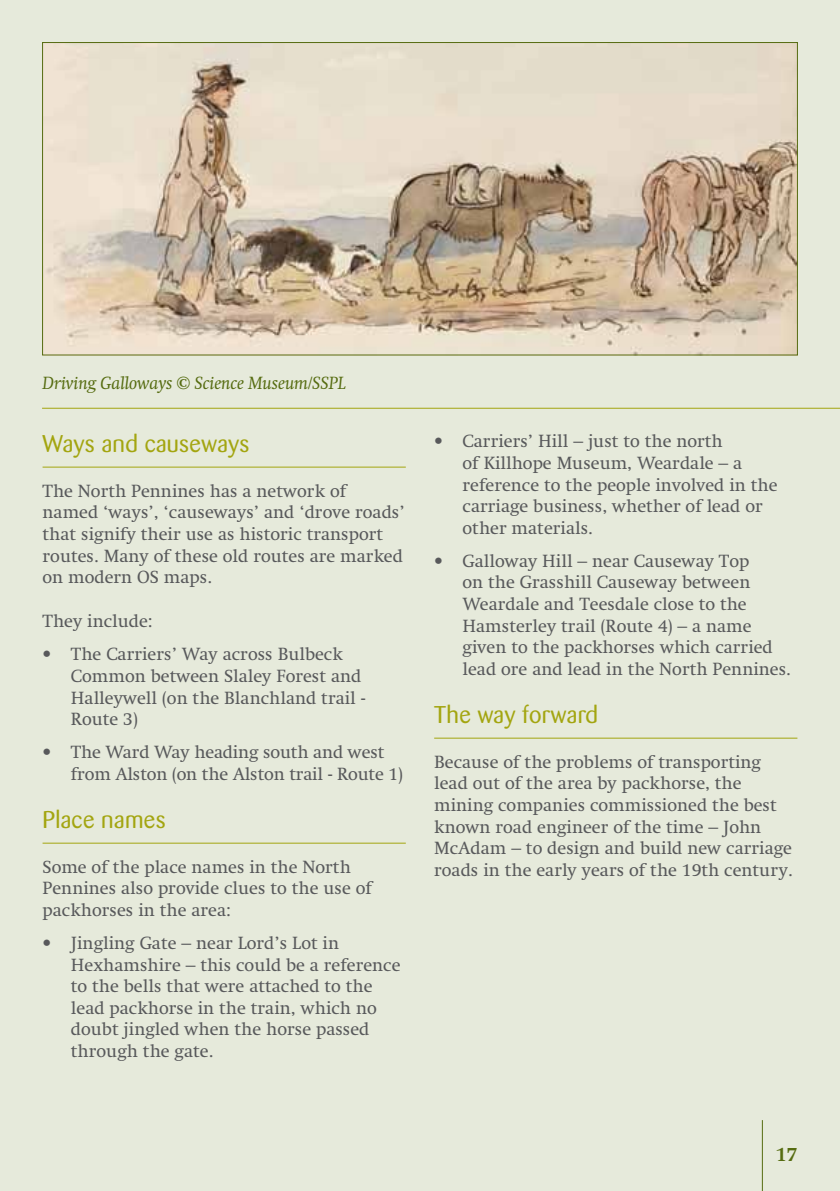
<style>
.page{position:relative;width:840px;height:1191px;background:#fff}
.page>*{position:absolute;margin:0;border:0;box-sizing:border-box;transform-origin:0 0}
.t1{font:24px "Barmeno BQ";letter-spacing:.015em;color:#a3a510}
.t2{font:700 20px "Swift LT Std";color:#566c11}
.t3{font:18px/21.6px "Swift LT Std";color:#58595b}
.t4{font:italic 18px "Swift LT Std";letter-spacing:-.01em;color:#566c11}
</style>
<div class="page">
<div style="left:0;top:0;width:839px;height:1191px;background:#e6eadb"></div>
<hr style="left:761px;top:1120px;width:1px;height:71px;background:#566c11">
<hr style="left:43px;top:466px;width:362px;height:1px;background:#a3a510">
<hr style="left:43px;top:842px;width:362px;height:1px;background:#a3a510">
<hr style="left:434px;top:737px;width:363px;height:1px;background:#a3a510">
<img style="left:44px;top:44px;width:751px;height:309px">
<hr style="left:42px;top:408px;width:797px;height:1px;background:#a3a510">
<p class="t4" style="left:43px;top:373px;width:305px">Driving Galloways © Science Museum/SSPL</p>
<h1 class="t1" style="left:43px;top:430px;width:208px">Ways and causeways</h1>
<p class="t3" style="left:43px;top:480px;width:363px">The North Pennines has a network of named ‘ways’, ‘causeways’ and ‘drove roads’ that signify their use as historic transport routes. Many of these old routes are marked on modern OS maps.</p>
<p class="t3" style="left:43px;top:611px;width:112px">They include:</p>
<p class="t3" style="left:71px;top:644px;width:296px;text-indent:-28px">• The Carriers’ Way across Bulbeck<br>Common between Slaley Forest and<br>Halleywell (on the Blanchland trail -<br>Route 3)</p>
<p class="t3" style="left:71px;top:741px;width:333px;text-indent:-28px">• The Ward Way heading south and west from Alston (on the Alston trail - Route 1)</p>
<h1 class="t1" style="left:43px;top:806px;width:125px">Place names</h1>
<p class="t3" style="left:43px;top:856px;width:331px">Some of the place names in the North<br>Pennines also provide clues to the use of packhorses in the area:</p>
<p class="t3" style="left:71px;top:932px;width:331px;text-indent:-28px">• Jingling Gate – near Lord’s Lot in Hexhamshire – this could be a reference to the bells that were attached to the lead packhorse in the train, which no doubt jingled when the horse passed through the gate.</p>
<p class="t3" style="left:462px;top:431px;width:316px;text-indent:-28px">• Carriers’ Hill – just to the north<br>of Killhope Museum, Weardale – a reference to the people involved in the carriage business, whether of lead or other materials.</p>
<p class="t3" style="left:462px;top:550px;width:330px;text-indent:-28px">• Galloway Hill – near Causeway Top<br>on the Grasshill Causeway between Weardale and Teesdale close to the Hamsterley trail (Route 4) – a name given to the packhorses which carried lead ore and lead in the North Pennines.</p>
<h1 class="t1" style="left:434px;top:701px;width:165px">The way forward</h1>
<p class="t3" style="left:434px;top:751px;width:360px">Because of the problems of transporting lead out of the area by packhorse, the mining companies commissioned the best known road engineer of the time – John McAdam – to design and build new carriage roads in the early years of the 19th century.</p>
<p class="t2" style="left:775px;top:1143px;width:23px">17</p>
</div>
